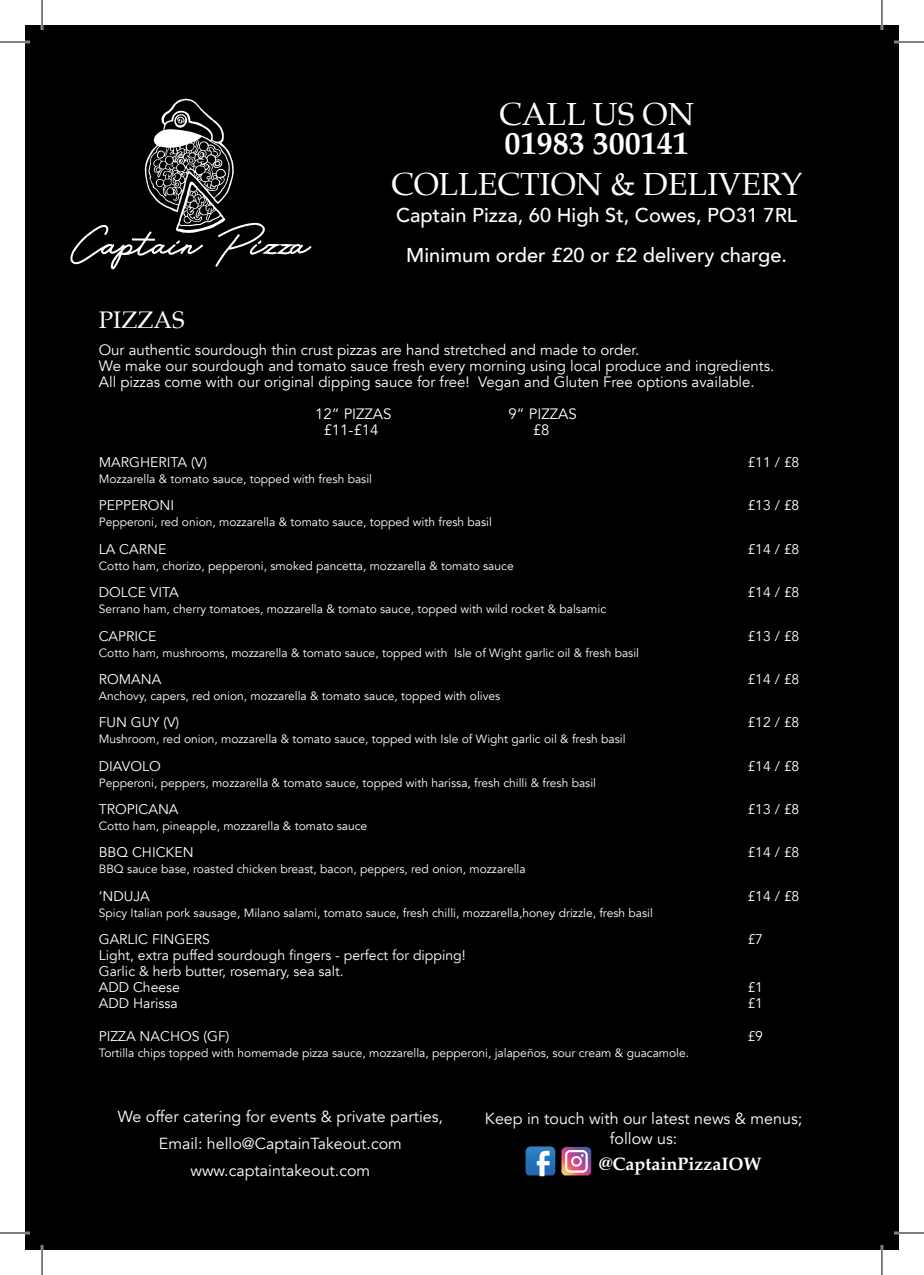
<style>
.page{position:relative;width:924px;height:1275px;background:#fff}
.page>*{position:absolute;margin:0;border:0;box-sizing:border-box;transform-origin:0 0}
.t1{font:32px "Palatino";color:#fff}
.t2{font:700 32px "Palatino";color:#fff}
.t3{font:24px "Palatino";color:#fff}
.t4{font:500 20px/40px "Avenir";color:#fff;text-align:center}
.t5{font:700 18px "Palatino";color:#fff}
.t6{font:16px/27px "Avenir";color:#fff;text-align:center}
.t7{font:15px/16px "Avenir";color:#fff}
.t8{font:14px/16px "Avenir";color:#fff}
.t9{font:12px "Avenir";color:#fff}
</style>
<div class="page">
<div style="left:25px;top:25px;width:873px;height:1225px;background:#000"></div>
<svg style="left:70px;top:98px;width:241px;height:172px"></svg>
<svg style="left:561px;top:1146px;width:30px;height:29px"></svg>
<svg style="left:525px;top:1146px;width:30px;height:30px"></svg>
<hr style="left:0;top:41px;width:30px;height:2px;background:#fff">
<hr style="left:893px;top:41px;width:30px;height:2px;background:#fff">
<hr style="left:0;top:1231px;width:30px;height:3px;background:#fff">
<hr style="left:893px;top:1231px;width:30px;height:3px;background:#fff">
<hr style="left:41px;top:0;width:2px;height:30px;background:#fff">
<hr style="left:41px;top:1245px;width:2px;height:30px;background:#fff">
<hr style="left:880px;top:0;width:2px;height:30px;background:#fff">
<hr style="left:880px;top:1245px;width:2px;height:30px;background:#fff">
<hr style="left:0;top:42px;width:30px;height:1px;background:#000">
<hr style="left:893px;top:42px;width:30px;height:1px;background:#000">
<hr style="left:0;top:1232px;width:30px;height:1px;background:#000">
<hr style="left:893px;top:1232px;width:30px;height:1px;background:#000">
<hr style="left:42px;top:0;width:1px;height:30px;background:#000">
<hr style="left:42px;top:1245px;width:1px;height:30px;background:#000">
<hr style="left:881px;top:0;width:1px;height:30px;background:#000">
<hr style="left:881px;top:1245px;width:1px;height:30px;background:#000">
<h1 class="t1" style="left:499px;top:87px;width:196px">CALL US ON</h1>
<h1 class="t2" style="left:504px;top:116px;width:185px">01983 300141</h1>
<h1 class="t1" style="left:391px;top:157px;width:413px">COLLECTION &amp; DELIVERY</h1>
<h3 class="t4" style="left:396px;top:194px;width:402px">Captain Pizza, 60 High St, Cowes, PO31 7RL<br>Minimum order £20 or £2 delivery charge.</h3>
<h2 class="t3" style="left:99px;top:299px;width:87px">PIZZAS</h2>
<p class="t7" style="left:99px;top:342px;width:676px">Our authentic sourdough thin crust pizzas are hand stretched and made to order.<br>We make our sourdough and tomato sauce fresh every morning using local produce and ingredients.<br>All pizzas come with our original dipping sauce for free! Vegan and Gluten Free options available.</p>
<p class="t7" style="left:315px;top:406px;width:78px">12” PIZZAS</p>
<p class="t7" style="left:508px;top:406px;width:70px">9” PIZZAS</p>
<p class="t7" style="left:323px;top:422px;width:57px">£11-£14</p>
<p class="t7" style="left:532px;top:422px;width:18px">£8</p>
<p class="t8" style="left:99px;top:454px;width:110px">MARGHERITA (V)</p>
<p class="t8" style="left:747px;top:454px;width:53px">£11 / £8</p>
<p class="t9" style="left:99px;top:472px;width:275px">Mozzarella &amp; tomato sauce, topped with fresh basil</p>
<p class="t8" style="left:99px;top:498px;width:77px">PEPPERONI</p>
<p class="t8" style="left:747px;top:498px;width:53px">£13 / £8</p>
<p class="t9" style="left:99px;top:515px;width:394px">Pepperoni, red onion, mozzarella &amp; tomato sauce, topped with fresh basil</p>
<p class="t8" style="left:99px;top:541px;width:69px">LA CARNE</p>
<p class="t8" style="left:747px;top:541px;width:53px">£14 / £8</p>
<p class="t9" style="left:99px;top:558px;width:416px">Cotto ham, chorizo, pepperoni, smoked pancetta, mozzarella &amp; tomato sauce</p>
<p class="t8" style="left:99px;top:584px;width:82px">DOLCE VITA</p>
<p class="t8" style="left:747px;top:584px;width:53px">£14 / £8</p>
<p class="t9" style="left:99px;top:602px;width:508px">Serrano ham, cherry tomatoes, mozzarella &amp; tomato sauce, topped with wild rocket &amp; balsamic</p>
<p class="t8" style="left:99px;top:628px;width:59px">CAPRICE</p>
<p class="t8" style="left:747px;top:628px;width:53px">£13 / £8</p>
<p class="t9" style="left:99px;top:645px;width:541px">Cotto ham, mushrooms, mozzarella &amp; tomato sauce, topped with Isle of Wight garlic oil &amp; fresh basil</p>
<p class="t8" style="left:99px;top:671px;width:64px">ROMANA</p>
<p class="t8" style="left:747px;top:671px;width:53px">£14 / £8</p>
<p class="t9" style="left:99px;top:688px;width:403px">Anchovy, capers, red onion, mozzarella &amp; tomato sauce, topped with olives</p>
<p class="t8" style="left:99px;top:714px;width:82px">FUN GUY (V)</p>
<p class="t8" style="left:747px;top:714px;width:53px">£12 / £8</p>
<p class="t9" style="left:99px;top:732px;width:528px">Mushroom, red onion, mozzarella &amp; tomato sauce, topped with Isle of Wight garlic oil &amp; fresh basil</p>
<p class="t8" style="left:99px;top:758px;width:63px">DIAVOLO</p>
<p class="t8" style="left:747px;top:758px;width:53px">£14 / £8</p>
<p class="t9" style="left:99px;top:775px;width:498px">Pepperoni, peppers, mozzarella &amp; tomato sauce, topped with harissa, fresh chilli &amp; fresh basil</p>
<p class="t8" style="left:99px;top:801px;width:81px">TROPICANA</p>
<p class="t8" style="left:747px;top:801px;width:53px">£13 / £8</p>
<p class="t9" style="left:99px;top:818px;width:270px">Cotto ham, pineapple, mozzarella &amp; tomato sauce</p>
<p class="t8" style="left:99px;top:844px;width:96px">BBQ CHICKEN</p>
<p class="t8" style="left:747px;top:844px;width:53px">£14 / £8</p>
<p class="t9" style="left:99px;top:862px;width:428px">BBQ sauce base, roasted chicken breast, bacon, peppers, red onion, mozzarella</p>
<p class="t8" style="left:99px;top:888px;width:52px">‘NDUJA</p>
<p class="t8" style="left:747px;top:888px;width:53px">£14 / £8</p>
<p class="t9" style="left:99px;top:905px;width:555px">Spicy Italian pork sausage, Milano salami, tomato sauce, fresh chilli, mozzarella,honey drizzle, fresh basil</p>
<p class="t8" style="left:99px;top:931px;width:112px">GARLIC FINGERS</p>
<p class="t8" style="left:747px;top:931px;width:17px">£7</p>
<p class="t8" style="left:99px;top:947px;width:368px">Light, extra puffed sourdough fingers - perfect for dipping!<br>Garlic &amp; herb butter, rosemary, sea salt.<br>ADD Cheese</p>
<p class="t8" style="left:747px;top:979px;width:17px">£1</p>
<p class="t8" style="left:99px;top:995px;width:80px">ADD Harissa</p>
<p class="t8" style="left:747px;top:995px;width:17px">£1</p>
<p class="t8" style="left:99px;top:1028px;width:132px">PIZZA NACHOS (GF)</p>
<p class="t8" style="left:747px;top:1028px;width:17px">£9</p>
<p class="t9" style="left:99px;top:1045px;width:591px">Tortilla chips topped with homemade pizza sauce, mozzarella, pepperoni, jalapeños, sour cream &amp; guacamole.</p>
<h3 class="t6" style="left:118px;top:1103px;width:326px">We offer catering for events &amp; private parties,<br>Email: hello@CaptainTakeout.com www.captaintakeout.com</h3>
<h3 class="t6" style="left:484px;top:1109px;width:319px;line-height:19.2px">Keep in touch with our latest news &amp; menus; follow us:</h3>
<h3 class="t5" style="left:598px;top:1148px;width:164px">@CaptainPizzaIOW</h3>
</div>
